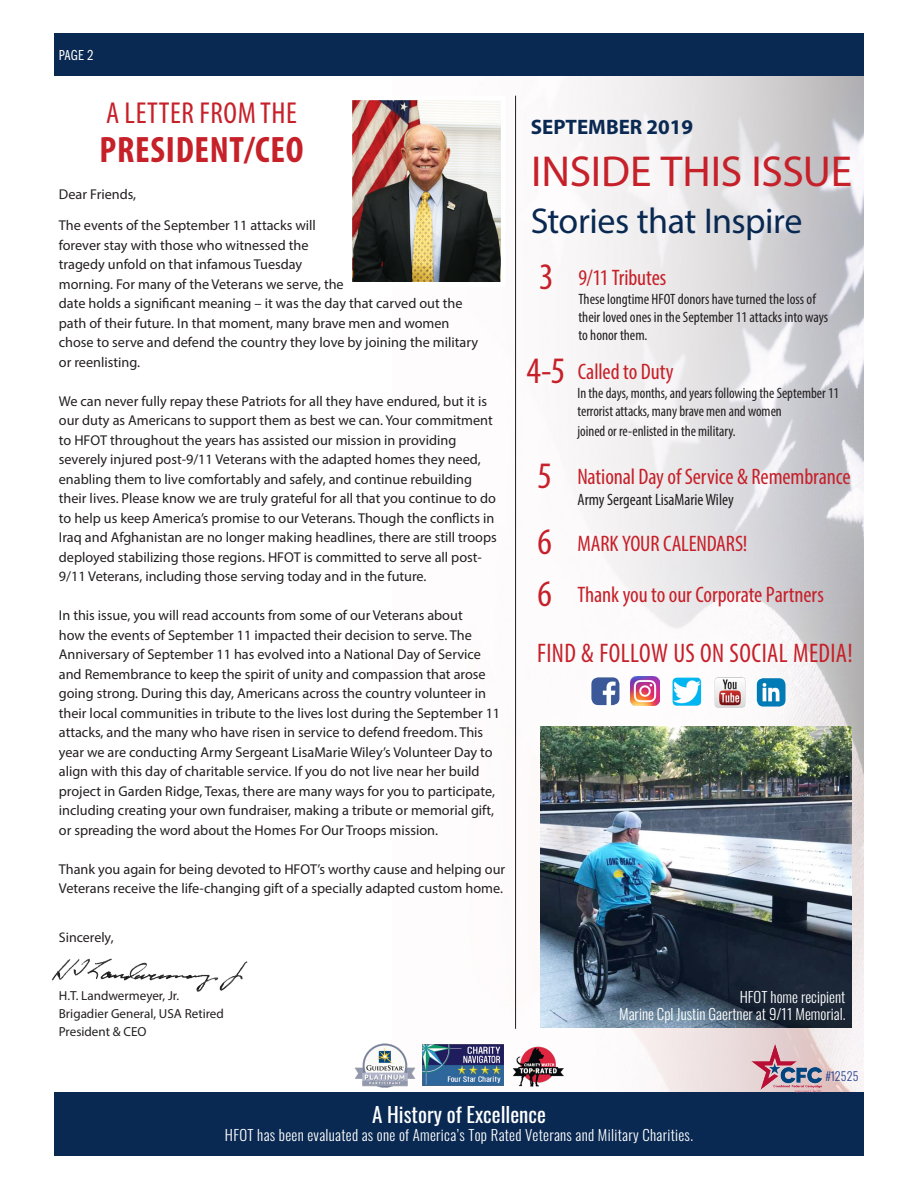
<style>
.page{position:relative;width:918px;height:1188px;background:#fff}
.page>*{position:absolute;margin:0;border:0;box-sizing:border-box;transform-origin:0 0}
.t1{font:43.5px "Myriad Pro";letter-spacing:-.005em;color:#c62029}
.t2{font:condensed 37.5px "Myriad Pro";color:#c62029}
.t3{font:700 condensed 36.9px "Myriad Pro";letter-spacing:.02em;color:#c62029}
.t4{font:36px "Myriad Pro";letter-spacing:-.015em;color:#092952}
.t5{font:condensed 30.45px "Myriad Pro";letter-spacing:.02em;color:#c62029}
.t6{font:condensed 27px "Myriad Pro";letter-spacing:.015em;color:#c62029;scale:.96 1}
.t7{font:condensed 22.5px "Myriad Pro";letter-spacing:-.005em;color:#c62029}
.t8{font:21px "Oswald";color:#fff}
.t9{font:700 21px "Myriad Pro";color:#092952}
.t10{font:condensed 16.5px "Myriad Pro";color:#231f20}
.t11{font:condensed 15px/18px "Myriad Pro";color:#231f20}
.t12{font:15px "Franklin Gothic URW Com Boo";color:#fff}
.t13{font:300 14.85px "Oswald";letter-spacing:.02em;color:#fff}
.t14{font:300 14.85px "Oswald";color:#fff}
.t15{font:14.25px/19.5px "Myriad Pro";color:#231f20}
.t16{font:13.95px "Myriad Pro";color:#231f20}
.Body{font:13.05px "Myriad Pro";color:#231f20}
.t17{font:300 12px "Oswald";letter-spacing:.015em;color:#253f8e}
</style>
<div class="page">
<img style="left:422px;top:76px;width:442px;height:1016px">
<div style="left:54px;top:33px;width:810px;height:43px;background:#092952"></div>
<div style="left:54px;top:1092px;width:810px;height:64px;background:#092952"></div>
<hr style="left:515px;top:96px;width:1px;height:933px;background:#231f20">
<img style="left:353px;top:101px;width:147px;height:181px">
<div style="left:348px;top:96px;width:157px;height:191px;border:4px solid #fff"></div>
<img style="left:51px;top:958px;width:197px;height:34px">
<img style="left:749px;top:1042px;width:96px;height:51px">
<img style="left:673px;top:678px;width:28px;height:28px">
<img style="left:714px;top:677px;width:31px;height:31px">
<img style="left:591px;top:677px;width:28px;height:28px">
<img style="left:631px;top:677px;width:28px;height:28px">
<img style="left:757px;top:678px;width:28px;height:29px">
<img style="left:355px;top:1043px;width:61px;height:45px">
<img style="left:512px;top:1046px;width:51px;height:40px">
<img style="left:423px;top:1045px;width:81px;height:40px">
<img style="left:540px;top:727px;width:311px;height:300px">
<p class="t12" style="left:59px;top:47px;width:36px">PAGE 2</p>
<p class="t5" style="left:106px;top:94px;width:193px">A LETTER FROM THE</p>
<p class="t3" style="left:100px;top:127px;width:206px">PRESIDENT/CEO</p>
<p class="t15" style="left:59px;top:184px;width:79px">Dear Friends,</p>
<p class="t15" style="left:59px;top:216px;width:405px">The events of the September 11 attacks will<br>forever stay with those who witnessed the<br>tragedy unfold on that infamous Tuesday<br>morning. For many of the Veterans we serve, the<br>date holds a significant meaning – it was the day that carved out the</p>
<p class="t15" style="left:59px;top:313px;width:392px">path of their future. In that moment, many brave men and women</p>
<p class="t15" style="left:59px;top:333px;width:421px">chose to serve and defend the country they love by joining the military</p>
<p class="t15" style="left:59px;top:352px;width:83px">or reenlisting.</p>
<p class="t15" style="left:59px;top:391px;width:439px">We can never fully repay these Patriots for all they have endured, but it is our duty as Americans to support them as best we can. Your commitment to HFOT throughout the years has assisted our mission in providing severely injured post-9/11 Veterans with the adapted homes they need, enabling them to live comfortably and safely, and continue rebuilding their lives. Please know we are truly grateful for all that you continue to do to help us keep America’s promise to our Veterans. Though the conflicts in Iraq and Afghanistan are no longer making headlines, there are still troops deployed stabilizing those regions. HFOT is committed to serve all post-9/11 Veterans, including those serving today and in the future.</p>
<p class="t15" style="left:59px;top:606px;width:443px">In this issue, you will read accounts from some of our Veterans about<br>how the events of September 11 impacted their decision to serve. The Anniversary of September 11 has evolved into a National Day of Service and Remembrance to keep the spirit of unity and compassion that arose going strong. During this day, Americans across the country volunteer in their local communities in tribute to the lives lost during the September 11 attacks, and the many who have risen in service to defend freedom. This year we are conducting Army Sergeant LisaMarie Wiley’s Volunteer Day to align with this day of charitable service. If you do not live near her build project in Garden Ridge, Texas, there are many ways for you to participate, including creating your own fundraiser, making a tribute or memorial gift, or spreading the word about the Homes For Our Troops mission.</p>
<p class="t15" style="left:59px;top:859px;width:448px">Thank you again for being devoted to HFOT’s worthy cause and helping our<br>Veterans receive the life-changing gift of a specially adapted custom home.</p>
<p class="t16" style="left:59px;top:929px;width:56px">Sincerely,</p>
<p class="Body" style="left:59px;top:987px;width:122px">H.T. Landwermeyer, Jr.</p>
<p class="Body" style="left:59px;top:1006px;width:167px">Brigadier General, USA Retired</p>
<p class="Body" style="left:59px;top:1024px;width:89px">President &amp; CEO</p>
<p class="t9" style="left:531px;top:114px;width:164px">SEPTEMBER 2019</p>
<p class="t1" style="left:531px;top:145px;width:323px">INSIDE THIS ISSUE</p>
<p class="t4" style="left:531px;top:199px;width:273px">Stories that Inspire</p>
<p class="t2" style="left:539px;top:254px;width:16px">3</p>
<p class="t7" style="left:579px;top:264px;width:89px">9/11 Tributes</p>
<p class="t11" style="left:578px;top:290px;width:239px">These longtime HFOT donors have turned the loss of</p>
<p class="t11" style="left:578px;top:308px;width:251px">their loved ones in the September 11 attacks into ways</p>
<p class="t11" style="left:578px;top:326px;width:71px">to honor them.</p>
<p class="t2" style="left:526px;top:348px;width:40px">4-5</p>
<p class="t7" style="left:578px;top:358px;width:97px">Called to Duty</p>
<p class="t11" style="left:577px;top:384px;width:263px">In the days, months, and years following the September 11 terrorist attacks, many brave men and women</p>
<p class="t11" style="left:577px;top:422px;width:160px">joined or re-enlisted in the military.</p>
<p class="t2" style="left:537px;top:453px;width:16px">5</p>
<p class="t7" style="left:577px;top:463px;width:275px">National Day of Service &amp; Remembrance</p>
<p class="t10" style="left:578px;top:489px;width:158px">Army Sergeant LisaMarie Wiley</p>
<p class="t2" style="left:537px;top:519px;width:16px">6</p>
<p class="t7" style="left:577px;top:530px;width:172px">MARK YOUR CALENDARS!</p>
<p class="t2" style="left:537px;top:571px;width:16px">6</p>
<p class="t7" style="left:577px;top:581px;width:248px">Thank you to our Corporate Partners</p>
<p class="t6" style="left:537px;top:636px;width:330px">FIND &amp; FOLLOW US ON SOCIAL MEDIA!</p>
<p class="t14" style="left:740px;top:983px;width:107px">HFOT home recipient</p>
<p class="t14" style="left:619px;top:1001px;width:228px">Marine Cpl Justin Gaertner at 9/11 Memorial.</p>
<p class="t17" style="left:825px;top:1066px;width:35px">#12525</p>
<p class="t8" style="left:372px;top:1095px;width:175px">A History of Excellence</p>
<p class="t13" style="left:225px;top:1121px;width:470px">HFOT has been evaluated as one of America’s Top Rated Veterans and Military Charities.</p>
</div>
